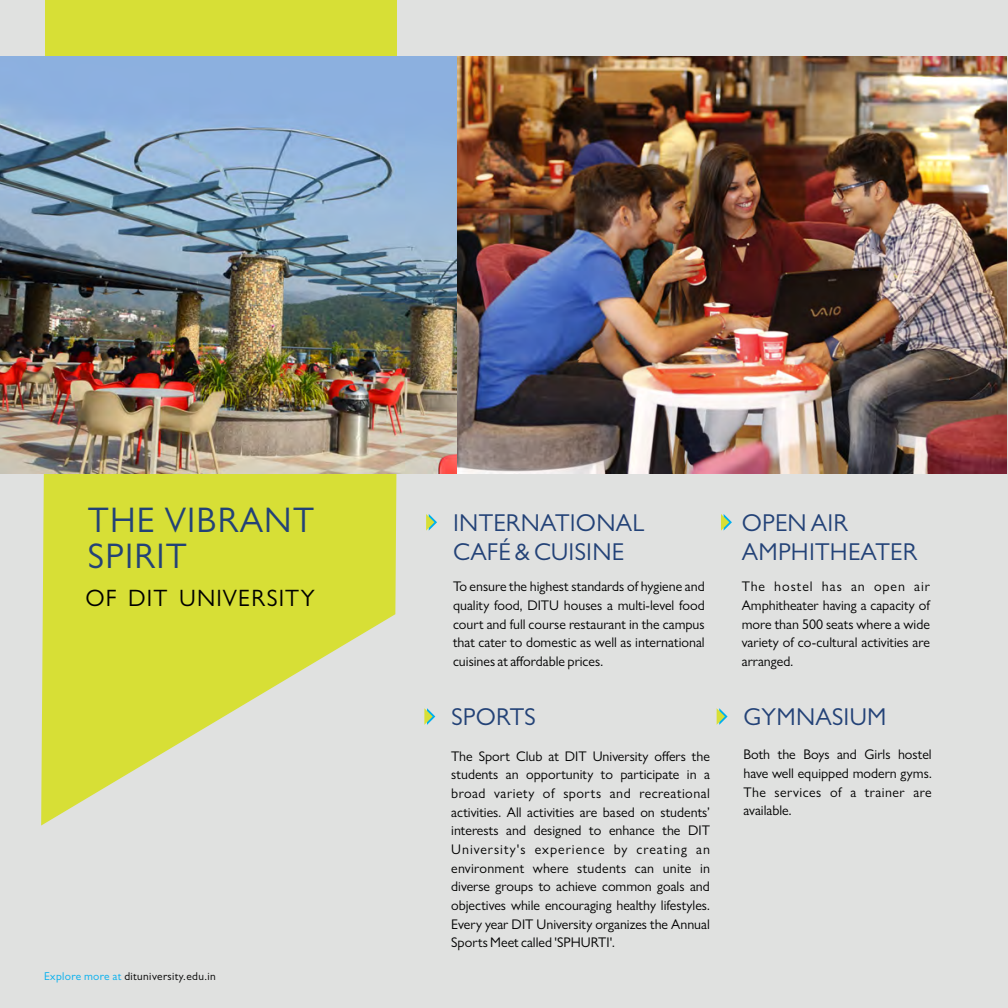
<style>
.page{position:relative;width:1008px;height:1008px;background:#e0e1e0}
.page>*{position:absolute;margin:0;border:0;box-sizing:border-box;transform-origin:0 0}
.t1{font:35.7px/36.4px "Gill Sans Nova";letter-spacing:.035em;color:#234277}
.t2{font:24.5px/28.7px "Gill Sans MT Pro";letter-spacing:.01em;color:#234277}
.t3{font:23.8px "Gill Sans Nova";letter-spacing:.045em;color:#000}
.t4{font:14px/18.7px "Gill Sans Nova";color:#000;text-align:justify}
.t5{font:11.38px "Gill Sans MT Pro";letter-spacing:.03em;color:#000}
.s1{color:#00afef}
</style>
<div class="page">
<div style="left:45px;top:0;width:352px;height:349px;background:#d7df36"></div>
<svg style="left:41px;top:474px;width:356px;height:352px;fill:#d7df36"></svg>
<img style="left:0;top:56px;width:457px;height:418px">
<img style="left:457px;top:56px;width:549px;height:418px">
<svg style="left:426px;top:514px;width:11px;height:17px"></svg>
<svg style="left:717px;top:708px;width:11px;height:17px"></svg>
<svg style="left:424px;top:708px;width:11px;height:17px"></svg>
<svg style="left:721px;top:514px;width:11px;height:17px"></svg>
<h1 class="t1" style="left:88px;top:505px;width:228px">THE VIBRANT<br>SPIRIT</h1>
<h2 class="t2" style="left:453px;top:512px;width:193px">INTERNATIONAL<br>CAFÉ &amp; CUISINE</h2>
<h3 class="t3" style="left:86px;top:589px;width:231px">OF DIT UNIVERSITY</h3>
<p class="t4" style="left:453px;top:579px;width:253px">To ensure the highest standards of hygiene and quality food, DITU houses a multi-level food court and full course restaurant in the campus that cater to domestic as well as international cuisines at affordable prices.</p>
<h2 class="t2" style="left:742px;top:512px;width:177px">OPEN AIR<br>AMPHITHEATER</h2>
<p class="t4" style="left:742px;top:579px;width:190px">The hostel has an open air Amphitheater having a capacity of more than 500 seats where a wide variety of co-cultural activities are arranged.</p>
<h2 class="t2" style="left:451px;top:707px;width:86px">SPORTS</h2>
<h2 class="t2" style="left:744px;top:707px;width:144px">GYMNASIUM</h2>
<p class="t5" style="left:44px;top:972px;width:173px"><span class="s1">Explore more at</span> dituniversity.edu.in</p>
<p class="t4" style="left:451px;top:748px;width:260px">The Sport Club at DIT University offers the students an opportunity to participate in a broad variety of sports and recreational activities. All activities are based on students’ interests and designed to enhance the DIT University's experience by creating an environment where students can unite in diverse groups to achieve common goals and objectives while encouraging healthy lifestyles.<br>Every year DIT University organizes the Annual Sports Meet called 'SPHURTI'.</p>
<p class="t4" style="left:744px;top:747px;width:190px">Both the Boys and Girls hostel have well equipped modern gyms.<br>The services of a trainer are available.</p>
</div>
